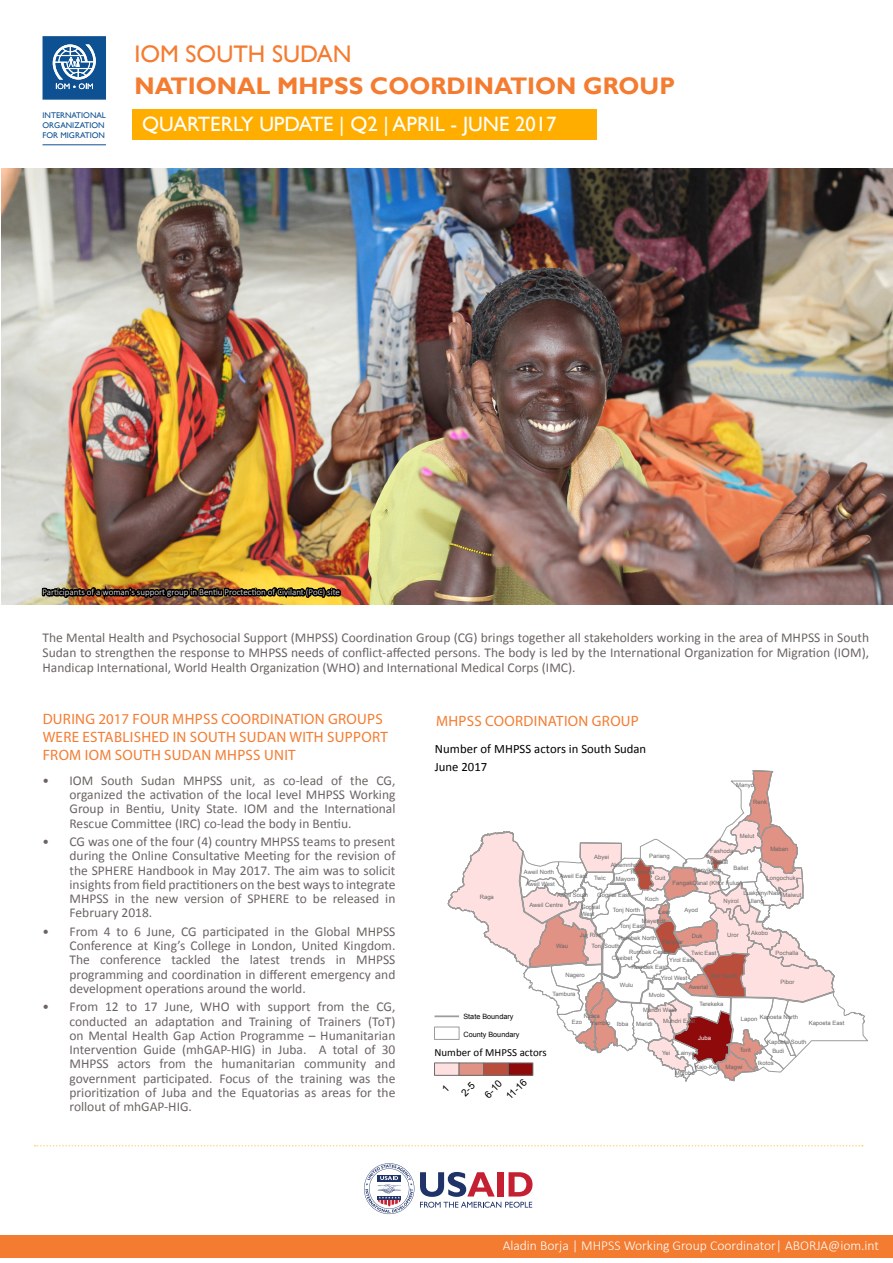
<style>
.page{position:relative;width:893px;height:1263px;background:#fff}
.page>*{position:absolute;margin:0;border:0;box-sizing:border-box;transform-origin:0 0}
.t1{font:700 24px "Gill Sans";color:#f47c31}
.t2{font:24px "Gill Sans";color:#f47c31}
.t3{font:20.7px "Gill Sans";color:#fff}
.text_box_small_grey{font:15px/18px "Myriad Pro";letter-spacing:.02em;color:#f47c31}
.text_box_small_grey-2{font:300 13.65px "Calibri";color:#fff}
.text_box_small_grey-3{font:13.5px/14.2px "Calibri";color:#6c6463;text-align:justify}
.t4{font:12.75px/17.5px "Calibri";color:#000}
.t5{font:10.95px "Calibri";letter-spacing:.005em;color:#000}
.t6{font:9.9px/16.4px "Arial";color:#000}
.t7{font:300 9px "Calibri";color:#fff}
.t8{font:8.25px/9.9px "Gill Sans";color:#0d5193}
.t9{font:7.2px "Arial";color:#000}
.t10{font:5.85px/7.2px "Arial";letter-spacing:.005em;color:#666}
.t11{font:5.85px "Arial";color:#fff}
</style>
<div class="page">
<div style="left:132px;top:109px;width:465px;height:30px;background:#ffae00"></div>
<svg style="left:43px;top:36px;width:63px;height:64px;background:#3c72a7"></svg>
<hr style="left:43px;top:144px;width:63px;height:1px;background:#0d5193">
<div style="left:0;top:1235px;width:893px;height:23px;background:#f47c31"></div>
<img style="left:1px;top:169px;width:891px;height:436px">
<hr style="left:434px;top:1015px;width:25px;height:2px;background:#9c9c9c">
<div style="left:434px;top:1027px;width:25px;height:13px;border:1px solid #9c9c9c"></div>
<div style="left:434px;top:1063px;width:25px;height:12px;background:#ffe0e0"></div>
<div style="left:434px;top:1063px;width:25px;height:12px;border:1px solid #6e6e6e"></div>
<svg style="left:35px;top:1145px;width:828px;height:1px"></svg>
<img style="left:40px;top:569px;width:303px;height:36px">
<svg style="left:420px;top:1172px;width:112px;height:36px"></svg>
<svg style="left:364px;top:1163px;width:50px;height:51px"></svg>
<svg style="left:442px;top:770px;width:426px;height:312px"></svg>
<p class="t8" style="left:43px;top:111px;width:65px">INTERNATIONAL<br>ORGANIZATION<br>FOR MIGRATION</p>
<p class="t2" style="left:134px;top:40px;width:218px">IOM SOUTH SUDAN</p>
<p class="t1" style="left:134px;top:72px;width:542px">NATIONAL MHPSS COORDINATION GROUP</p>
<p class="t3" style="left:142px;top:112px;width:416px">QUARTERLY UPDATE | Q2 | APRIL - JUNE 2017</p>
<p class="t7" style="left:43px;top:586px;width:299px">Participants of a woman's support group in Bentiu Proctection of Civilant (PoC) site</p>
<p class="text_box_small_grey-3" style="left:43px;top:630px;width:828px;line-height:15px">The Mental Health and Psychosocial Support (MHPSS) Coordination Group (CG) brings together all stakeholders working in the area of MHPSS in South Sudan to strengthen the response to MHPSS needs of conflict-affected persons. The body is led by the International Organization for Migration (IOM), Handicap International, World Health Organization (WHO) and International Medical Corps (IMC).</p>
<p class="text_box_small_grey" style="left:43px;top:710px;width:342px">DURING 2017 FOUR MHPSS COORDINATION GROUPS</p>
<p class="text_box_small_grey" style="left:436px;top:712px;width:204px">MHPSS COORDINATION GROUP</p>
<p class="text_box_small_grey" style="left:43px;top:728px;width:347px">WERE ESTABLISHED IN SOUTH SUDAN WITH SUPPORT<br>FROM IOM SOUTH SUDAN MHPSS UNIT</p>
<p class="t4" style="left:435px;top:740px;width:213px">Number of MHPSS actors in South Sudan<br>June 2017</p>
<p class="text_box_small_grey-3" style="left:70px;top:773px;width:327px;text-indent:-27px">• IOM South Sudan MHPSS unit, as co-lead of the CG, organized the activation of the local level MHPSS Working Group in Bentiu, Unity State. IOM and the International Rescue Committee (IRC) co-lead the body in Bentiu.</p>
<p class="text_box_small_grey-3" style="left:70px;top:834px;width:327px;text-indent:-27px">• CG was one of the four (4) country MHPSS teams to present during the Online Consultative Meeting for the revision of the SPHERE Handbook in May 2017. The aim was to solicit insights from field practitioners on the best ways to integrate MHPSS in the new version of SPHERE to be released in February 2018.</p>
<p class="text_box_small_grey-3" style="left:70px;top:924px;width:327px;text-indent:-27px">• From 4 to 6 June, CG participated in the Global MHPSS Conference at King’s College in London, United Kingdom.<br>The conference tackled the latest trends in MHPSS programming and coordination in different emergency and development operations around the world.</p>
<p class="text_box_small_grey-3" style="left:70px;top:1000px;width:327px;text-indent:-27px">• From 12 to 17 June, WHO with support from the CG, conducted an adaptation and Training of Trainers (ToT) on Mental Health Gap Action Programme – Humanitarian Intervention Guide (mhGAP-HIG) in Juba. A total of 30<br>MHPSS actors from the humanitarian community and government participated. Focus of the training was the prioritization of Juba and the Equatorias as areas for the rollout of mhGAP-HIG.</p>
<p class="t10" style="left:736px;top:781px;width:19px">Manyo</p>
<p class="t10" style="left:753px;top:798px;width:15px">Renk</p>
<p class="t10" style="left:480px;top:893px;width:16px">Raga</p>
<p class="t10" style="left:740px;top:832px;width:16px">Melut</p>
<p class="t10" style="left:710px;top:848px;width:25px">Fashoda</p>
<p class="t10" style="left:649px;top:853px;width:22px">Pariang</p>
<p class="t10" style="left:594px;top:853px;width:16px">Abyei</p>
<p class="t10" style="left:708px;top:859px;width:22px">Malakal</p>
<p class="t10" style="left:611px;top:862px;width:33px">Abiemnhom</p>
<p class="t10" style="left:734px;top:865px;width:16px">Baliet</p>
<p class="t10" style="left:693px;top:866px;width:29px">Panyikang</p>
<p class="t10" style="left:524px;top:868px;width:32px">Aweil North</p>
<p class="t10" style="left:631px;top:868px;width:25px">Rubkona</p>
<p class="t10" style="left:560px;top:872px;width:29px">Aweil East</p>
<p class="t10" style="left:594px;top:874px;width:13px">Twic</p>
<p class="t10" style="left:655px;top:875px;width:12px">Guit</p>
<p class="t10" style="left:616px;top:875px;width:21px">Mayom</p>
<p class="t10" style="left:673px;top:880px;width:71px">FangakCanal (Khor Fulus)</p>
<p class="t10" style="left:526px;top:880px;width:31px">Aweil West</p>
<p class="t10" style="left:770px;top:846px;width:20px">Maban</p>
<p class="t10" style="left:767px;top:874px;width:31px">Longochuk</p>
<p class="t10" style="left:597px;top:891px;width:34px">Gogrial East</p>
<p class="t10" style="left:743px;top:890px;width:41px">Luakpiny/Nasir</p>
<p class="t10" style="left:581px;top:903px;width:21px">Gogrial<br>West</p>
<p class="t10" style="left:642px;top:917px;width:26px">Mayendit</p>
<p class="t10" style="left:618px;top:934px;width:40px">Rumbek North</p>
<p class="t10" style="left:557px;top:891px;width:33px">Aweil South</p>
<p class="t10" style="left:783px;top:891px;width:20px">Maiwut</p>
<p class="t10" style="left:645px;top:895px;width:15px">Koch</p>
<p class="t10" style="left:748px;top:897px;width:17px">Ulang</p>
<p class="t10" style="left:723px;top:897px;width:17px">Nyirol</p>
<p class="t10" style="left:529px;top:901px;width:35px">Aweil Centre</p>
<p class="t10" style="left:613px;top:906px;width:29px">Tonj North</p>
<p class="t10" style="left:684px;top:906px;width:15px">Ayod</p>
<p class="t10" style="left:659px;top:908px;width:13px">Leer</p>
<p class="t10" style="left:620px;top:922px;width:26px">Tonj East</p>
<p class="t10" style="left:751px;top:929px;width:18px">Akobo</p>
<p class="t10" style="left:727px;top:931px;width:13px">Uror</p>
<p class="t10" style="left:580px;top:931px;width:25px">Jur River</p>
<p class="t10" style="left:692px;top:932px;width:12px">Duk</p>
<p class="t10" style="left:662px;top:939px;width:23px">Panyijar</p>
<p class="t10" style="left:556px;top:942px;width:13px">Wau</p>
<p class="t10" style="left:592px;top:942px;width:30px">Tonj South</p>
<p class="t10" style="left:629px;top:948px;width:43px">Rumbek Centre</p>
<p class="t10" style="left:776px;top:949px;width:24px">Pochalla</p>
<p class="t10" style="left:669px;top:949px;width:49px;text-indent:22px">Twic East<br>Yirol East</p>
<p class="t10" style="left:612px;top:954px;width:22px">Cueibet</p>
<p class="t10" style="left:565px;top:971px;width:21px">Nagero</p>
<p class="t10" style="left:552px;top:990px;width:25px">Tambura</p>
<p class="t10" style="left:631px;top:964px;width:37px">Rumbek East</p>
<p class="t10" style="left:661px;top:974px;width:28px">Yirol West</p>
<p class="t10" style="left:711px;top:972px;width:28px">Bor South</p>
<p class="t10" style="left:620px;top:981px;width:15px">Wulu</p>
<p class="t10" style="left:649px;top:991px;width:17px">Mvolo</p>
<p class="t10" style="left:689px;top:983px;width:21px">Awerial</p>
<p class="t10" style="left:781px;top:979px;width:15px">Pibor</p>
<p class="t9" style="left:463px;top:1011px;width:51px">State Boundary</p>
<p class="t9" style="left:463px;top:1029px;width:58px">County Boundary</p>
<p class="t5" style="left:434px;top:1045px;width:114px">Number of MHPSS actors</p>
<p class="t6" style="left:490px;top:1080px;width:26px;text-indent:-14px;rotate:-45deg">6-10<br>11-16</p>
<p class="t10" style="left:699px;top:1001px;width:26px">Terekeka</p>
<p class="t10" style="left:643px;top:1007px;width:35px">Mundri West</p>
<p class="t10" style="left:584px;top:1012px;width:17px">Nzara</p>
<p class="t10" style="left:760px;top:1013px;width:40px">Kapoeta North</p>
<p class="t10" style="left:741px;top:1015px;width:18px">Lapon</p>
<p class="t10" style="left:663px;top:1018px;width:33px">Mundri East</p>
<p class="t10" style="left:572px;top:1018px;width:12px">Ezo</p>
<p class="t10" style="left:591px;top:1019px;width:21px">Yambio</p>
<p class="t10" style="left:617px;top:1021px;width:13px">Ibba</p>
<p class="t10" style="left:809px;top:1019px;width:37px">Kapoeta East</p>
<p class="t10" style="left:636px;top:1020px;width:18px">Maridi</p>
<p class="t10" style="left:662px;top:1049px;width:10px">Yei</p>
<p class="t11" style="left:698px;top:1034px;width:14px">Juba</p>
<p class="t10" style="left:677px;top:1049px;width:19px">Lainya</p>
<p class="t10" style="left:767px;top:1038px;width:41px">Kapoeta South</p>
<p class="t10" style="left:740px;top:1046px;width:13px">Torit</p>
<p class="t10" style="left:772px;top:1047px;width:13px">Budi</p>
<p class="t10" style="left:725px;top:1063px;width:19px">Magwi</p>
<p class="t10" style="left:695px;top:1063px;width:25px">Kajo-Keji</p>
<p class="t10" style="left:675px;top:1069px;width:22px">Morobo</p>
<p class="t10" style="left:758px;top:1059px;width:17px">Ikotos</p>
<p class="text_box_small_grey-2" style="left:503px;top:1236px;width:378px">Aladin Borja | MHPSS Working Group Coordinator| ABORJA@iom.int</p>
</div>
